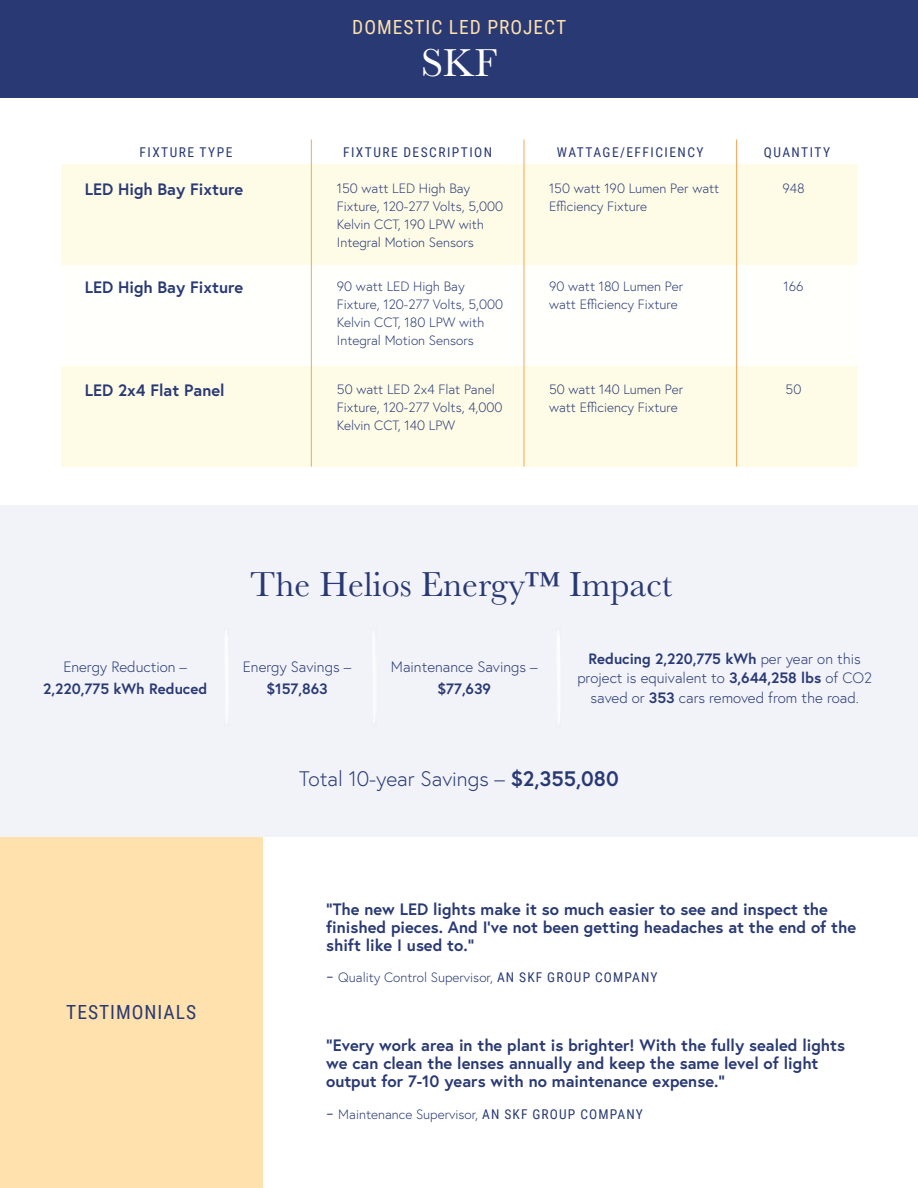
<style>
.page{position:relative;width:918px;height:1188px;background:#fff}
.page>*{position:absolute;margin:0;border:0;box-sizing:border-box;transform-origin:0 0}
.t1{font:40.5px "Baskerville";color:#fff}
.t2{font:36px "Baskerville";color:#293973}
.t3{font:300 21px "Europa";color:#293973}
.t4{font:19.5px "Roboto Condensed";letter-spacing:.05em;color:#ffe1ad}
.t5{font:19.5px "Roboto Condensed";letter-spacing:.05em;color:#293973}
.t6{font:700 16.5px/18px "Europa";color:#293973}
.t7{font:300 15px/19.5px "Europa";color:#293973;text-align:center}
.t8{font:700 15px "Europa";color:#293973}
.t9{font:300 13.5px/18px "Europa";color:#293973}
.t10{font:13.5px "Roboto Condensed";letter-spacing:.11em;color:#293973}
.s1{font-weight:700}
.s2{font-family:"Roboto Condensed";font-weight:400}
</style>
<div class="page">
<div style="left:0;top:0;width:918px;height:97px;background:#293973"></div>
<div style="left:0;top:505px;width:918px;height:332px;background:#f2f3f9"></div>
<div style="left:61px;top:165px;width:796px;height:100px;background:#fefce7"></div>
<div style="left:61px;top:366px;width:796px;height:101px;background:#fefce7"></div>
<div style="left:61px;top:265px;width:796px;height:101px;background:#fffffb"></div>
<hr style="left:311px;top:139px;width:1px;height:328px;background:#fda358">
<hr style="left:524px;top:139px;width:1px;height:328px;background:#fda358">
<hr style="left:736px;top:139px;width:1px;height:328px;background:#fda358">
<div style="left:0;top:837px;width:262px;height:351px;background:#ffe1ad"></div>
<h3 class="t4" style="left:352px;top:20px;width:215px">DOMESTIC LED PROJECT</h3>
<h1 class="t1" style="left:421px;top:49px;width:77px">SKF</h1>
<p class="t10" style="left:139px;top:147px;width:94px">FIXTURE TYPE</p>
<p class="t10" style="left:343px;top:147px;width:151px">FIXTURE DESCRIPTION</p>
<p class="t10" style="left:557px;top:147px;width:148px">WATTAGE/EFFICIENCY</p>
<p class="t10" style="left:764px;top:147px;width:68px">QUANTITY</p>
<p class="t6" style="left:85px;top:181px;width:160px">LED High Bay Fixture</p>
<p class="t9" style="left:337px;top:180px;width:168px">150 watt LED High Bay<br>Fixture, 120-277 Volts, 5,000<br>Kelvin CCT, 190 LPW with<br>Integral Motion Sensors</p>
<p class="t9" style="left:549px;top:180px;width:172px">150 watt 190 Lumen Per watt<br>Efficiency Fixture</p>
<p class="t9" style="left:782px;top:180px;width:24px">948</p>
<p class="t6" style="left:85px;top:280px;width:160px">LED High Bay Fixture</p>
<p class="t9" style="left:337px;top:278px;width:168px">90 watt LED High Bay<br>Fixture, 120-277 Volts, 5,000<br>Kelvin CCT, 180 LPW with<br>Integral Motion Sensors</p>
<p class="t9" style="left:549px;top:278px;width:136px">90 watt 180 Lumen Per watt Efficiency Fixture</p>
<p class="t9" style="left:784px;top:278px;width:22px">166</p>
<p class="t6" style="left:85px;top:382px;width:141px">LED 2x4 Flat Panel</p>
<p class="t9" style="left:337px;top:381px;width:167px">50 watt LED 2x4 Flat Panel<br>Fixture, 120-277 Volts, 4,000<br>Kelvin CCT, 140 LPW</p>
<p class="t9" style="left:549px;top:381px;width:136px">50 watt 140 Lumen Per watt Efficiency Fixture</p>
<p class="t9" style="left:786px;top:381px;width:17px">50</p>
<p class="t7" style="left:63px;top:658px;width:125px">Energy Reduction –</p>
<p class="t8" style="left:43px;top:682px;width:165px">2,220,775 kWh Reduced</p>
<h2 class="t2" style="left:250px;top:572px;width:424px">The Helios Energy™ Impact</h2>
<p class="t7" style="left:243px;top:658px;width:110px">Energy Savings –</p>
<p class="t8" style="left:266px;top:682px;width:63px">$157,863</p>
<p class="t7" style="left:391px;top:658px;width:148px">Maintenance Savings –</p>
<p class="t8" style="left:438px;top:682px;width:55px">$77,639</p>
<p class="t7" style="left:577px;top:650px;width:296px"><span class="s1">Reducing 2,220,775 kWh</span> per year on this project is equivalent to <span class="s1">3,644,258 lbs</span> of CO2 saved or <span class="s1">353</span> cars removed from the road.</p>
<h3 class="t3" style="left:299px;top:769px;width:321px">Total 10-year Savings – <span class="s1">$2,355,080</span></h3>
<h3 class="t5" style="left:66px;top:1004px;width:131px">TESTIMONIALS</h3>
<p class="t6" style="left:326px;top:901px;width:532px">“The new LED lights make it so much easier to see and inspect the finished pieces. And I’ve not been getting headaches at the end of the shift like I used to.”</p>
<p class="t9" style="left:326px;top:969px;width:333px"><span class="s2">–</span> Quality Control Supervisor, <span class="s2">AN SKF GROUP COMPANY</span></p>
<p class="t6" style="left:326px;top:1038px;width:520px">“Every work area in the plant is brighter! With the fully sealed lights we can clean the lenses annually and keep the same level of light output for 7-10 years with no maintenance expense.”</p>
<p class="t9" style="left:326px;top:1106px;width:318px"><span class="s2">–</span> Maintenance Supervisor, <span class="s2">AN SKF GROUP COMPANY</span></p>
</div>
